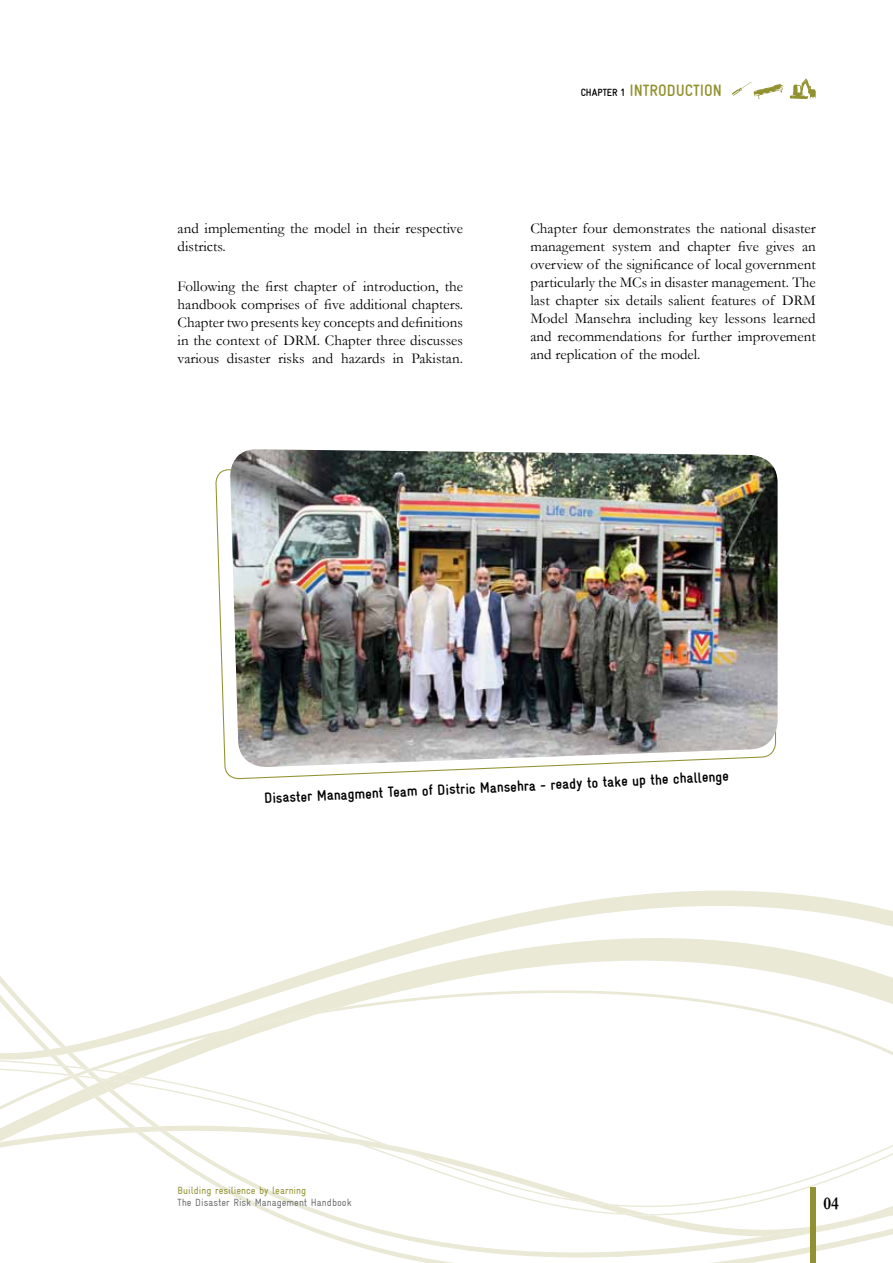
<style>
.page{position:relative;width:893px;height:1263px;background:#fff}
.page>*{position:absolute;margin:0;border:0;box-sizing:border-box;transform-origin:0 0}
.t1{font:700 18px "Garamond";color:#000;scale:.92 1}
.t2{font:700 16.5px "Gravur Condensed";color:#929131}
.t3{font:15px/18px "Garamond";color:#000;text-align:justify}
.t4{font:700 15px "Gravur Condensed";color:#000}
.t5{font:10.5px/12px "Gravur Condensed";color:#707172}
.s1{font-size:10.5px;color:#000}
.s2{color:#929131}
</style>
<div class="page">
<svg style="left:144px;top:1059px;width:64px;height:31px"></svg>
<svg style="left:144px;top:891px;width:749px;height:168px"></svg>
<svg style="left:144px;top:1090px;width:741px;height:167px"></svg>
<svg style="left:153px;top:1126px;width:740px;height:110px"></svg>
<svg style="left:0;top:976px;width:144px;height:165px"></svg>
<div style="left:810px;top:1188px;width:6px;height:75px;background:#929131"></div>
<svg style="left:215px;top:469px;width:293px;height:311px"></svg>
<img style="left:229px;top:449px;width:548px;height:319px">
<svg style="left:732px;top:82px;width:51px;height:17px"></svg>
<svg style="left:790px;top:79px;width:26px;height:20px"></svg>
<p class="t3" style="left:178px;top:219px;width:287px">and implementing the model in their respective districts.</p>
<p class="t3" style="left:178px;top:277px;width:287px">Following the first chapter of introduction, the handbook comprises of five additional chapters.<br>Chapter two presents key concepts and definitions in the context of DRM. Chapter three discusses various disaster risks and hazards in Pakistan.</p>
<p class="t2" style="left:581px;top:81px;width:143px"><span class="s1">CHAPTER 1</span> INTRODUCTION</p>
<p class="t3" style="left:530px;top:219px;width:287px">Chapter four demonstrates the national disaster management system and chapter five gives an overview of the significance of local government particularly the MCs in disaster management. The last chapter six details salient features of DRM Model Mansehra including key lessons learned and recommendations for further improvement and replication of the model.</p>
<p class="t4" style="left:264px;top:791px;width:467px;rotate:-3deg">Disaster Managment Team of Distric Mansehra - ready to take up the challenge</p>
<p class="t5" style="left:178px;top:1184px;width:176px"><span class="s2">Building resilience by learning<br></span>The Disaster Risk Management Handbook</p>
<p class="t1" style="left:824px;top:1191px;width:18px">04</p>
</div>
